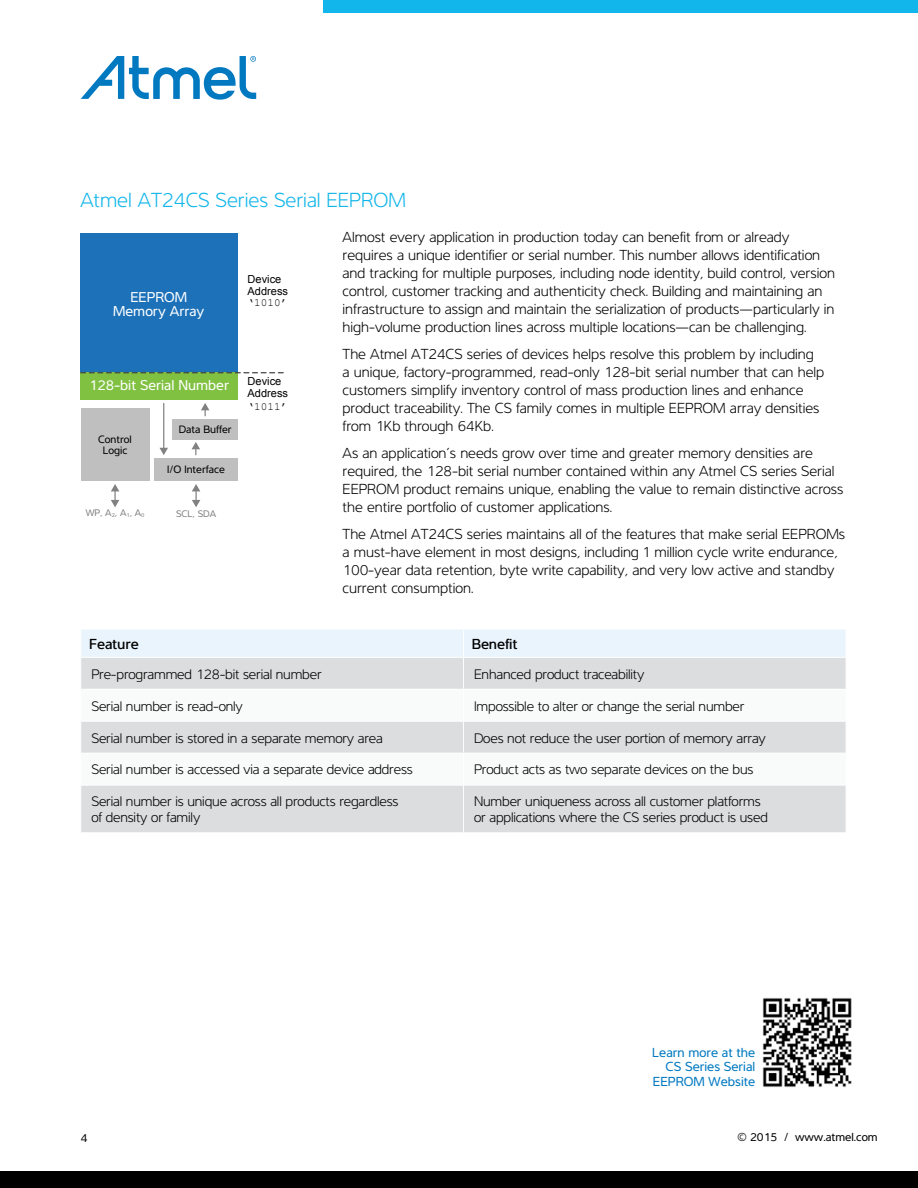
<style>
.page{position:relative;width:918px;height:1188px;background:#fff}
.page>*{position:absolute;margin:0;border:0;box-sizing:border-box;transform-origin:0 0}
.t1{font:300 21px "Interval";color:#13b6ea}
.t2{font:300 15px/18px "Interval";color:#000}
.t3{font:500 15px "Interval";letter-spacing:-.01em;color:#000}
.t4{font:14.7px/14.7px "Interval";color:#fff;text-align:center}
.t5{font:300 14.25px/15.8px "Interval";letter-spacing:-.01em;color:#000}
.t6{font:13.5px/14.2px "Interval";color:#0079c1;text-align:right}
.t7{font:12px "Interval";color:#000}
.t8{font:11.1px/11.1px "Interval";color:#010101;text-align:center}
.t9{font:11.1px/12.3px "Arial";color:#010101}
.t10{font:11.1px "Courier New";color:#010101}
.t11{font:9.75px "Interval";color:#808080}
</style>
<div class="page">
<div style="left:323px;top:0;width:595px;height:12px;background:#13b6ea"></div>
<div style="left:0;top:1172px;width:918px;height:16px;background:#000"></div>
<svg style="left:81px;top:56px;width:175px;height:44px"></svg>
<div style="left:81px;top:658px;width:765px;height:174px;background:#dcddde"></div>
<svg style="left:81px;top:690px;width:765px;height:95px"></svg>
<hr style="left:463px;top:658px;width:1px;height:31px;background:#fff">
<hr style="left:81px;top:689px;width:382px;height:1px;background:#fff">
<hr style="left:463px;top:689px;width:383px;height:1px;background:#fff">
<hr style="left:463px;top:690px;width:1px;height:31px;background:#fff">
<hr style="left:81px;top:721px;width:382px;height:1px;background:#fff">
<hr style="left:463px;top:721px;width:383px;height:1px;background:#fff">
<hr style="left:463px;top:722px;width:1px;height:31px;background:#fff">
<hr style="left:81px;top:753px;width:382px;height:1px;background:#fff">
<hr style="left:463px;top:753px;width:383px;height:1px;background:#fff">
<hr style="left:463px;top:754px;width:1px;height:31px;background:#fff">
<hr style="left:81px;top:785px;width:382px;height:1px;background:#fff">
<hr style="left:463px;top:785px;width:383px;height:1px;background:#fff">
<hr style="left:463px;top:785px;width:1px;height:47px;background:#fff">
<div style="left:81px;top:630px;width:765px;height:27px;background:#eaf4fc"></div>
<div style="left:81px;top:233px;width:157px;height:159px;background:#1c71b9"></div>
<div style="left:81px;top:373px;width:157px;height:27px;background:#80c142"></div>
<svg style="left:81px;top:372px;width:202px;height:1px"></svg>
<div style="left:173px;top:419px;width:65px;height:21px;background:#c0bfbf"></div>
<svg style="left:192px;top:484px;width:8px;height:23px"></svg>
<div style="left:154px;top:459px;width:84px;height:22px;background:#c0bfbf"></div>
<svg style="left:111px;top:484px;width:8px;height:23px"></svg>
<div style="left:81px;top:408px;width:68px;height:73px;background:#c0bfbf"></div>
<hr style="left:163px;top:403px;width:1px;height:46px;background:#818181">
<svg style="left:159px;top:448px;width:9px;height:7px"></svg>
<svg style="left:192px;top:442px;width:8px;height:13px"></svg>
<svg style="left:201px;top:403px;width:8px;height:13px"></svg>
<img style="left:762px;top:998px;width:90px;height:89px">
<h1 class="t1" style="left:80px;top:188px;width:327px">Atmel AT24CS Series Serial EEPROM</h1>
<p class="t2" style="left:343px;top:228px;width:494px">Almost every application in production today can benefit from or already requires a unique identifier or serial number. This number allows identification and tracking for multiple purposes, including node identity, build control, version control, customer tracking and authenticity check. Building and maintaining an infrastructure to assign and maintain the serialization of products—particularly in high-volume production lines across multiple locations—can be challenging.</p>
<p class="t2" style="left:343px;top:345px;width:483px">The Atmel AT24CS series of devices helps resolve this problem by including a unique, factory-programmed, read-only 128-bit serial number that can help customers simplify inventory control of mass production lines and enhance product traceability. The CS family comes in multiple EEPROM array densities from 1Kb through 64Kb.</p>
<p class="t2" style="left:343px;top:444px;width:502px">As an application’s needs grow over time and greater memory densities are required, the 128-bit serial number contained within any Atmel CS series Serial EEPROM product remains unique, enabling the value to remain distinctive across the entire portfolio of customer applications.</p>
<p class="t2" style="left:343px;top:525px;width:504px">The Atmel AT24CS series maintains all of the features that make serial EEPROMs a must-have element in most designs, including 1 million cycle write endurance, 100-year data retention, byte write capability, and very low active and standby current consumption.</p>
<p class="t9" style="left:248px;top:273px;width:42px">Device<br>Address</p>
<p class="t10" style="left:248px;top:296px;width:41px">‘1010’</p>
<p class="t4" style="left:113px;top:289px;width:93px">EEPROM<br>Memory Array</p>
<p class="t9" style="left:248px;top:375px;width:42px">Device<br>Address</p>
<p class="t10" style="left:248px;top:399px;width:41px">‘1011’</p>
<p class="t4" style="left:89px;top:377px;width:142px">128-bit Serial Number</p>
<p class="t8" style="left:179px;top:423px;width:54px">Data Buffer</p>
<p class="t8" style="left:167px;top:464px;width:59px">I/O Interface</p>
<p class="t11" style="left:176px;top:508px;width:42px">SCL, SDA</p>
<p class="t8" style="left:98px;top:433px;width:35px">Control<br>Logic</p>
<p class="t11" style="left:86px;top:508px;width:60px">WP, A<sub>2</sub>, A<sub>1</sub>, A<sub>0</sub></p>
<p class="t3" style="left:89px;top:635px;width:51px">Feature</p>
<p class="t3" style="left:472px;top:635px;width:47px">Benefit</p>
<p class="t5" style="left:91px;top:666px;width:232px">Pre-programmed 128-bit serial number</p>
<p class="t5" style="left:474px;top:666px;width:172px">Enhanced product traceability</p>
<p class="t5" style="left:91px;top:698px;width:153px">Serial number is read-only</p>
<p class="t5" style="left:474px;top:698px;width:272px">Impossible to alter or change the serial number</p>
<p class="t5" style="left:91px;top:730px;width:293px">Serial number is stored in a separate memory area</p>
<p class="t5" style="left:474px;top:730px;width:293px">Does not reduce the user portion of memory array</p>
<p class="t5" style="left:91px;top:762px;width:323px">Serial number is accessed via a separate device address</p>
<p class="t5" style="left:474px;top:762px;width:281px">Product acts as two separate devices on the bus</p>
<p class="t5" style="left:91px;top:794px;width:309px">Serial number is unique across all products regardless of density or family</p>
<p class="t5" style="left:474px;top:794px;width:295px">Number uniqueness across all customer platforms or applications where the CS series product is used</p>
<p class="t6" style="left:652px;top:1045px;width:105px">Learn more at the<br>CS Series Serial<br>EEPROM Website</p>
<p class="t7" style="left:81px;top:1131px;width:8px">4</p>
<p class="t7" style="left:737px;top:1130px;width:142px">© 2015 / www.atmel.com</p>
</div>
